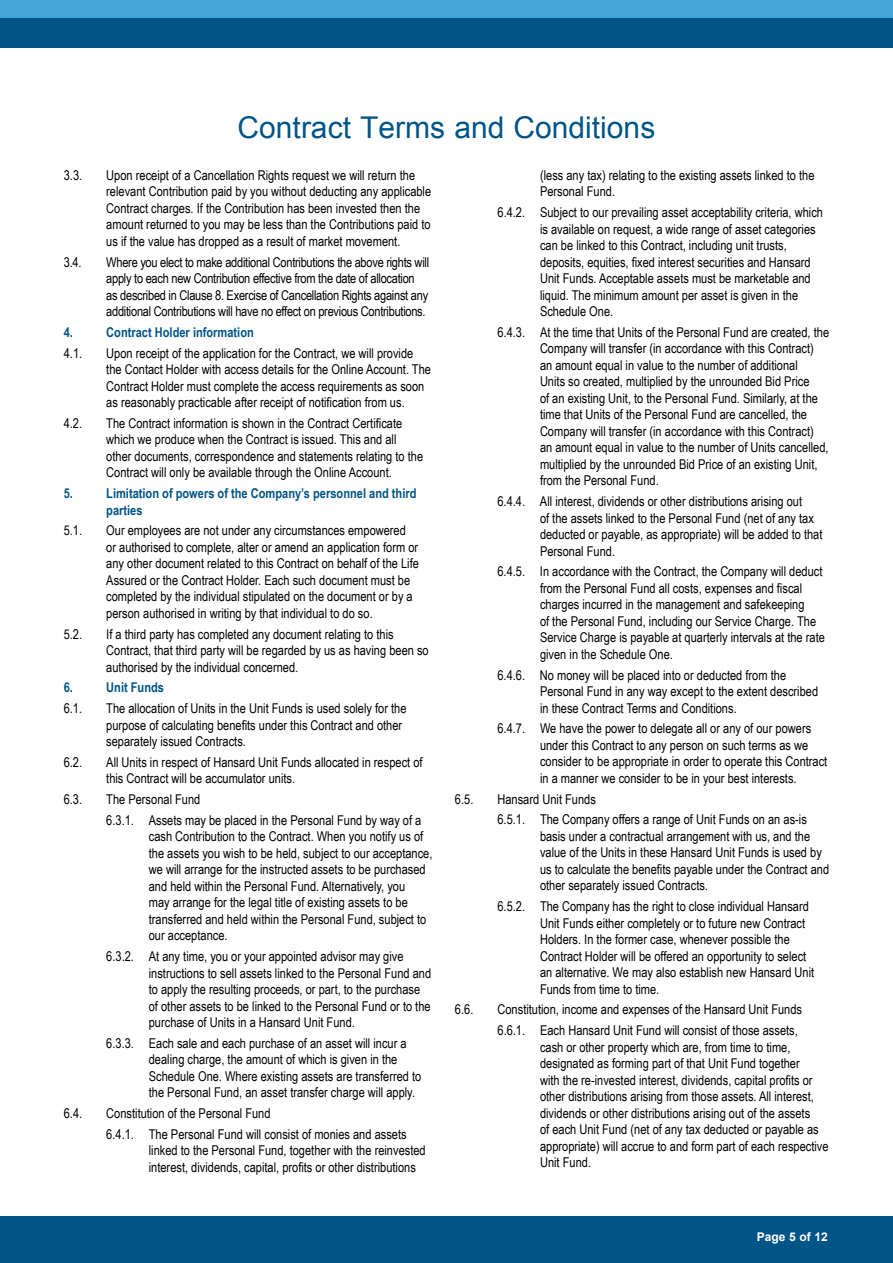
<style>
.page{position:relative;width:893px;height:1263px;background:#fff}
.page>*{position:absolute;margin:0;border:0;box-sizing:border-box;transform-origin:0 0}
.t1{font:30px "Arial";color:#005587}
.t2{font:13.5px/16.5px "Arial Narrow";color:#000}
.t3{font:13.5px/16.5px "Arial Narrow";letter-spacing:-.02em;color:#000}
.t4{font:700 13.5px/16.5px "Arial Narrow";color:#005587}
.t5{font:700 12px "Arial";color:#fff}
</style>
<div class="page">
<div style="left:0;top:1216px;width:893px;height:47px;background:#005587"></div>
<div style="left:0;top:0;width:893px;height:33px;background:#44a5d8"></div>
<div style="left:0;top:19px;width:893px;height:29px;background:#005587"></div>
<h1 class="t1" style="left:238px;top:108px;width:419px">Contract Terms and Conditions</h1>
<p class="t2" style="left:64px;top:166px;width:20px">3.3.</p>
<p class="t2" style="left:106px;top:166px;width:326px">Upon receipt of a Cancellation Rights request we will return the relevant Contribution paid by you without deducting any applicable Contract charges. If the Contribution has been invested then the amount returned to you may be less than the Contributions paid to us if the value has dropped as a result of market movement.</p>
<p class="t2" style="left:64px;top:253px;width:19px">3.4.</p>
<p class="t3" style="left:106px;top:253px;width:324px">Where you elect to make additional Contributions the above rights will apply to each new Contribution effective from the date of allocation as described in Clause 8. Exercise of Cancellation Rights against any additional Contributions will have no effect on previous Contributions.</p>
<p class="t4" style="left:64px;top:323px;width:11px">4.</p>
<p class="t4" style="left:106px;top:323px;width:149px">Contract Holder information</p>
<p class="t2" style="left:64px;top:344px;width:20px">4.1.</p>
<p class="t2" style="left:106px;top:344px;width:326px">Upon receipt of the application for the Contract, we will provide the Contact Holder with access details for the Online Account. The Contract Holder must complete the access requirements as soon as reasonably practicable after receipt of notification from us.</p>
<p class="t2" style="left:64px;top:414px;width:20px">4.2.</p>
<p class="t2" style="left:106px;top:414px;width:318px">The Contract information is shown in the Contract Certificate which we produce when the Contract is issued. This and all other documents, correspondence and statements relating to the Contract will only be available through the Online Account.</p>
<p class="t4" style="left:64px;top:484px;width:11px">5.</p>
<p class="t4" style="left:106px;top:484px;width:312px">Limitation of powers of the Company’s personnel and third parties</p>
<p class="t2" style="left:64px;top:522px;width:20px">5.1.</p>
<p class="t2" style="left:106px;top:522px;width:314px">Our employees are not under any circumstances empowered or authorised to complete, alter or amend an application form or any other document related to this Contract on behalf of the Life Assured or the Contract Holder. Each such document must be completed by the individual stipulated on the document or by a person authorised in writing by that individual to do so.</p>
<p class="t2" style="left:64px;top:625px;width:20px">5.2.</p>
<p class="t2" style="left:106px;top:625px;width:324px">If a third party has completed any document relating to this<br>Contract, that third party will be regarded by us as having been so authorised by the individual concerned.</p>
<p class="t4" style="left:64px;top:679px;width:11px">6.</p>
<p class="t4" style="left:106px;top:679px;width:59px">Unit Funds</p>
<p class="t2" style="left:64px;top:700px;width:20px">6.1.</p>
<p class="t2" style="left:106px;top:700px;width:302px">The allocation of Units in the Unit Funds is used solely for the purpose of calculating benefits under this Contract and other separately issued Contracts.</p>
<p class="t2" style="left:64px;top:753px;width:20px">6.2.</p>
<p class="t2" style="left:106px;top:753px;width:318px">All Units in respect of Hansard Unit Funds allocated in respect of this Contract will be accumulator units.</p>
<p class="t2" style="left:64px;top:791px;width:20px">6.3.</p>
<p class="t2" style="left:106px;top:788px;width:317px;line-height:20.7px">The Personal Fund<br>6.3.1. Assets may be placed in the Personal Fund by way of a</p>
<p class="t2" style="left:149px;top:828px;width:285px">cash Contribution to the Contract. When you notify us of the assets you wish to be held, subject to our acceptance, we will arrange for the instructed assets to be purchased and held within the Personal Fund. Alternatively, you<br>may arrange for the legal title of existing assets to be transferred and held within the Personal Fund, subject to our acceptance.</p>
<p class="t2" style="left:149px;top:948px;width:284px;text-indent:-43px">6.3.2. At any time, you or your appointed advisor may give instructions to sell assets linked to the Personal Fund and to apply the resulting proceeds, or part, to the purchase of other assets to be linked to the Personal Fund or to the purchase of Units in a Hansard Unit Fund.</p>
<p class="t2" style="left:149px;top:1034px;width:274px;text-indent:-43px">6.3.3. Each sale and each purchase of an asset will incur a dealing charge, the amount of which is given in the Schedule One. Where existing assets are transferred to the Personal Fund, an asset transfer charge will apply.</p>
<p class="t2" style="left:64px;top:1105px;width:20px">6.4.</p>
<p class="t2" style="left:106px;top:1102px;width:302px;line-height:20.7px">Constitution of the Personal Fund<br>6.4.1. The Personal Fund will consist of monies and assets</p>
<p class="t2" style="left:149px;top:1142px;width:278px">linked to the Personal Fund, together with the reinvested interest, dividends, capital, profits or other distributions</p>
<p class="t2" style="left:540px;top:166px;width:276px">(less any tax) relating to the existing assets linked to the<br>Personal Fund.</p>
<p class="t2" style="left:540px;top:203px;width:285px;text-indent:-43px">6.4.2. Subject to our prevailing asset acceptability criteria, which is available on request, a wide range of asset categories can be linked to this Contract, including unit trusts, deposits, equities, fixed interest securities and Hansard Unit Funds. Acceptable assets must be marketable and liquid. The minimum amount per asset is given in the Schedule One.</p>
<p class="t2" style="left:540px;top:323px;width:291px;text-indent:-42px">6.4.3. At the time that Units of the Personal Fund are created, the Company will transfer (in accordance with this Contract) an amount equal in value to the number of additional<br>Units so created, multiplied by the unrounded Bid Price<br>of an existing Unit, to the Personal Fund. Similarly, at the time that Units of the Personal Fund are cancelled, the Company will transfer (in accordance with this Contract) an amount equal in value to the number of Units cancelled, multiplied by the unrounded Bid Price of an existing Unit, from the Personal Fund.</p>
<p class="t2" style="left:540px;top:492px;width:284px;text-indent:-43px">6.4.4. All interest, dividends or other distributions arising out<br>of the assets linked to the Personal Fund (net of any tax deducted or payable, as appropriate) will be added to that Personal Fund.</p>
<p class="t2" style="left:540px;top:563px;width:286px;text-indent:-43px">6.4.5. In accordance with the Contract, the Company will deduct from the Personal Fund all costs, expenses and fiscal charges incurred in the management and safekeeping<br>of the Personal Fund, including our Service Charge. The Service Charge is payable at quarterly intervals at the rate given in the Schedule One.</p>
<p class="t2" style="left:540px;top:666px;width:280px;text-indent:-43px">6.4.6. No money will be placed into or deducted from the<br>Personal Fund in any way except to the extent described in these Contract Terms and Conditions.</p>
<p class="t2" style="left:540px;top:720px;width:289px;text-indent:-43px">6.4.7. We have the power to delegate all or any of our powers under this Contract to any person on such terms as we consider to be appropriate in order to operate this Contract in a manner we consider to be in your best interests.</p>
<p class="t2" style="left:455px;top:790px;width:20px">6.5.</p>
<p class="t2" style="left:497px;top:788px;width:311px;line-height:20.7px">Hansard Unit Funds<br>6.5.1. The Company offers a range of Unit Funds on an as-is</p>
<p class="t2" style="left:540px;top:827px;width:291px">basis under a contractual arrangement with us, and the value of the Units in these Hansard Unit Funds is used by us to calculate the benefits payable under the Contract and other separately issued Contracts.</p>
<p class="t2" style="left:540px;top:897px;width:276px;text-indent:-43px">6.5.2. The Company has the right to close individual Hansard Unit Funds either completely or to future new Contract Holders. In the former case, whenever possible the Contract Holder will be offered an opportunity to select an alternative. We may also establish new Hansard Unit Funds from time to time.</p>
<p class="t2" style="left:455px;top:1001px;width:20px">6.6.</p>
<p class="t2" style="left:497px;top:999px;width:306px;line-height:20.7px">Constitution, income and expenses of the Hansard Unit Funds<br>6.6.1. Each Hansard Unit Fund will consist of those assets,</p>
<p class="t2" style="left:540px;top:1038px;width:290px">cash or other property which are, from time to time, designated as forming part of that Unit Fund together<br>with the re-invested interest, dividends, capital profits or other distributions arising from those assets. All interest, dividends or other distributions arising out of the assets<br>of each Unit Fund (net of any tax deducted or payable as appropriate) will accrue to and form part of each respective Unit Fund.</p>
<p class="t5" style="left:757px;top:1229px;width:73px">Page 5 of 12</p>
</div>
